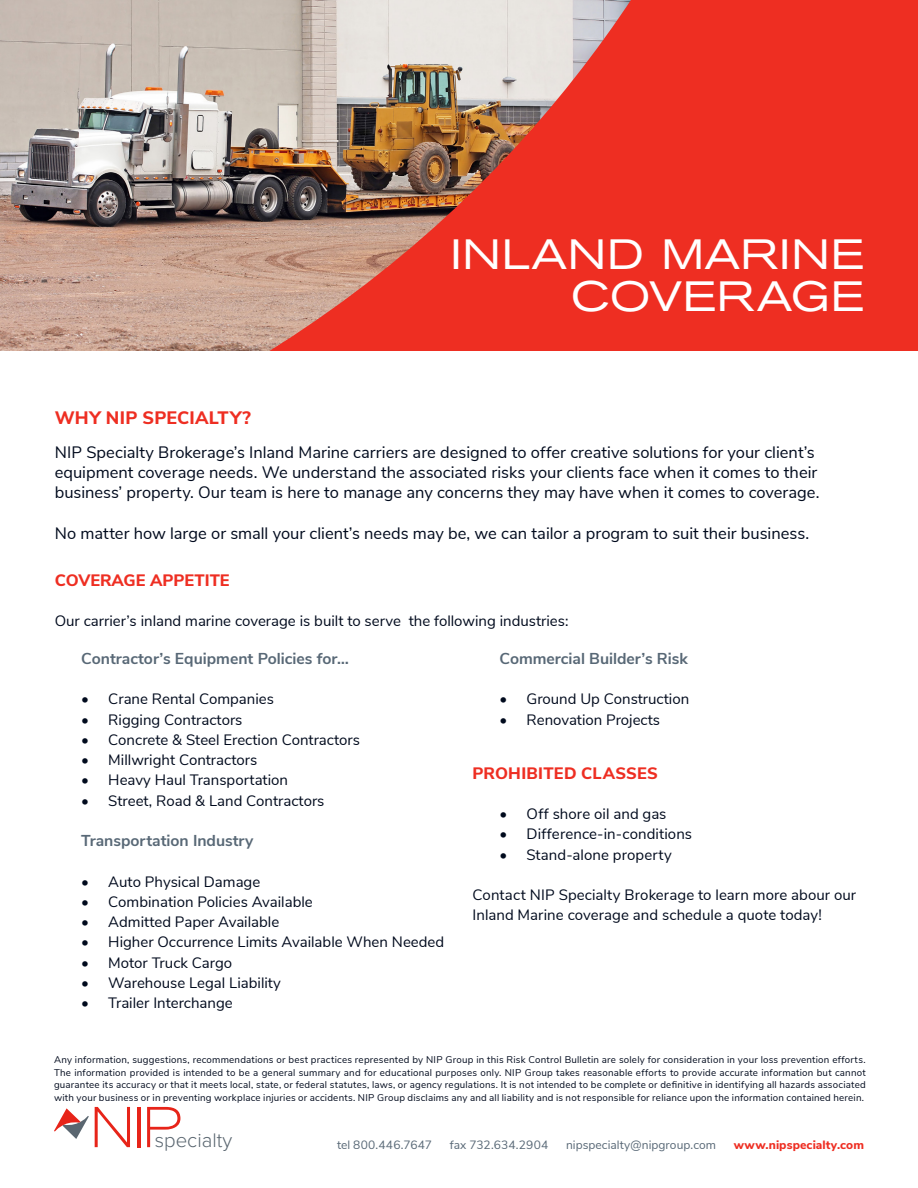
<style>
.page{position:relative;width:918px;height:1188px;background:#fff}
.page>*{position:absolute;margin:0;border:0;box-sizing:border-box;transform-origin:0 0}
.Level_1_Heading{font:expanded 42px/42px "Akzidenz Grotesk BE";letter-spacing:.02em;color:#fff;text-align:right}
.t1{font:300 20.4px "Proxima Nova";color:#5a6670}
.Body{font:800 18px "Nunito Sans";letter-spacing:.015em;color:#ee2e22}
.Body-2{font:16.5px/20.2px "Nunito Sans";color:#000a1d}
.Body-3{font:800 16.5px "Nunito Sans";color:#ee2e22}
.Body-4{font:700 15.75px "Nunito Sans";color:#586876}
.Body-5{font:15px/20.2px "Nunito Sans";color:#000a1d}
.t2{font:12px "Nunito Sans";letter-spacing:.005em;color:#586876}
.t3{font:800 12px "Nunito Sans";letter-spacing:.01em;color:#ee2e22}
.Disclaimer{font:9.75px/12.8px "Nunito Sans";letter-spacing:.02em;color:#000a1d;text-align:justify}
</style>
<div class="page">
<img style="left:0;top:0;width:180px;height:351px">
<svg style="left:180px;top:0;width:738px;height:351px;background:#d85d4f"></svg>
<svg style="left:54px;top:1108px;width:35px;height:31px"></svg>
<svg style="left:95px;top:1107px;width:35px;height:40px"></svg>
<hr style="left:137px;top:1107px;width:3px;height:40px;background:#e72419">
<svg style="left:147px;top:1107px;width:33px;height:40px"></svg>
<p class="Level_1_Heading" style="left:450px;top:233px;width:415px">INLAND MARINE<br>COVERAGE</p>
<p class="Body" style="left:55px;top:404px;width:198px">WHY NIP SPECIALTY?</p>
<p class="Body-2" style="left:55px;top:441px;width:766px">NIP Specialty Brokerage’s Inland Marine carriers are designed to offer creative solutions for your client’s equipment coverage needs. We understand the associated risks your clients face when it comes to their business’ property. Our team is here to manage any concerns they may have when it comes to coverage.</p>
<p class="Body-2" style="left:55px;top:522px;width:756px">No matter how large or small your client’s needs may be, we can tailor a program to suit their business.</p>
<p class="Body-3" style="left:55px;top:568px;width:176px">COVERAGE APPETITE</p>
<p class="Body-5" style="left:55px;top:610px;width:515px">Our carrier’s inland marine coverage is built to serve the following industries:</p>
<p class="Body-4" style="left:81px;top:647px;width:269px">Contractor’s Equipment Policies for…</p>
<p class="Body-5" style="left:81px;top:688px;width:194px">• Crane Rental Companies</p>
<p class="Body-5" style="left:81px;top:708px;width:163px">• Rigging Contractors</p>
<p class="Body-5" style="left:81px;top:729px;width:280px">• Concrete &amp; Steel Erection Contractors</p>
<p class="Body-5" style="left:81px;top:749px;width:177px">• Millwright Contractors</p>
<p class="Body-5" style="left:81px;top:769px;width:208px">• Heavy Haul Transportation</p>
<p class="Body-5" style="left:81px;top:789px;width:245px">• Street, Road &amp; Land Contractors</p>
<p class="Body-4" style="left:81px;top:829px;width:174px">Transportation Industry</p>
<p class="Body-5" style="left:81px;top:870px;width:181px">• Auto Physical Damage</p>
<p class="Body-5" style="left:81px;top:891px;width:233px">• Combination Policies Available</p>
<p class="Body-5" style="left:81px;top:911px;width:200px">• Admitted Paper Available</p>
<p class="Body-5" style="left:81px;top:931px;width:364px">• Higher Occurrence Limits Available When Needed</p>
<p class="Body-5" style="left:81px;top:951px;width:152px">• Motor Truck Cargo</p>
<p class="Body-5" style="left:81px;top:972px;width:201px">• Warehouse Legal Liability</p>
<p class="Body-5" style="left:81px;top:992px;width:153px">• Trailer Interchange</p>
<p class="Body-4" style="left:500px;top:647px;width:190px">Commercial Builder’s Risk</p>
<p class="Body-5" style="left:500px;top:688px;width:191px">• Ground Up Construction</p>
<p class="Body-5" style="left:500px;top:708px;width:162px">• Renovation Projects</p>
<p class="Body-3" style="left:472px;top:761px;width:187px">PROHIBITED CLASSES</p>
<p class="Body-5" style="left:500px;top:803px;width:168px">• Off shore oil and gas</p>
<p class="Body-5" style="left:500px;top:823px;width:194px">• Difference-in-conditions</p>
<p class="Body-5" style="left:500px;top:843px;width:174px">• Stand-alone property</p>
<p class="Body-5" style="left:472px;top:884px;width:385px">Contact NIP Specialty Brokerage to learn more abour our<br>Inland Marine coverage and schedule a quote today!</p>
<p class="Disclaimer" style="left:54px;top:1052px;width:813px">Any information, suggestions, recommendations or best practices represented by NIP Group in this Risk Control Bulletin are solely for consideration in your loss prevention efforts.<br>The information provided is intended to be a general summary and for educational purposes only. NIP Group takes reasonable efforts to provide accurate information but cannot guarantee its accuracy or that it meets local, state, or federal statutes, laws, or agency regulations. It is not intended to be complete or definitive in identifying all hazards associated with your business or in preventing workplace injuries or accidents. NIP Group disclaims any and all liability and is not responsible for reliance upon the information contained herein.</p>
<p class="t1" style="left:155px;top:1128px;width:79px">specialty</p>
<p class="t2" style="left:337px;top:1136px;width:96px">tel 800.446.7647</p>
<p class="t2" style="left:450px;top:1136px;width:100px">fax 732.634.2904</p>
<p class="t2" style="left:566px;top:1136px;width:151px">nipspecialty@nipgroup.com</p>
<p class="t3" style="left:734px;top:1136px;width:132px">www.nipspecialty.com</p>
</div>
